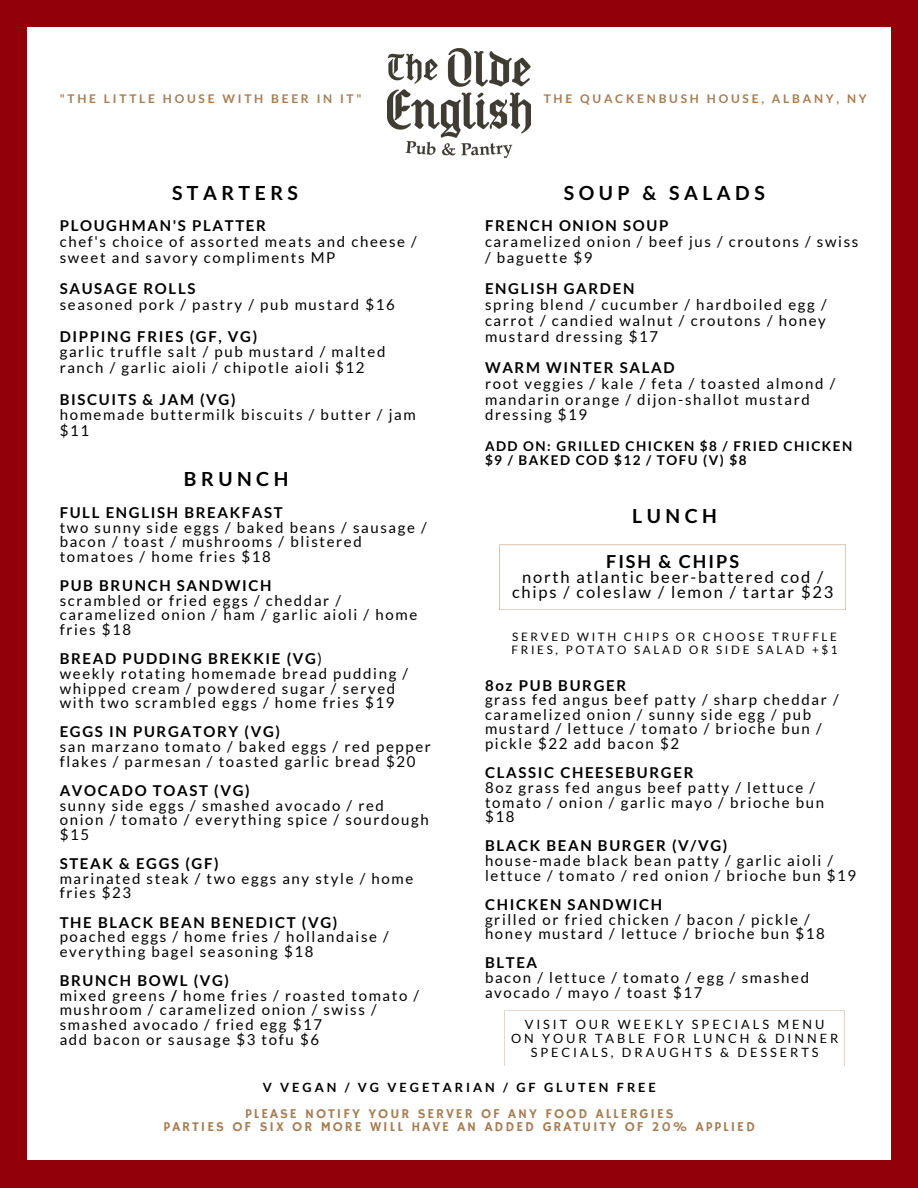
<style>
.page{position:relative;width:918px;height:1188px;background:#920009}
.page>*{position:absolute;margin:0;border:0;box-sizing:border-box;transform-origin:0 0}
.t1{font:700 19.5px "Lato";letter-spacing:.23em;color:#000}
.t2{font:700 18px "Lato";letter-spacing:.11em;color:#000}
.t3{font:16.5px/15.8px "Lato";letter-spacing:.11em;color:#000;text-align:center}
.t4{font:15px/14.7px "Lato";letter-spacing:.11em;color:#000}
.t5{font:700 15px "Lato";letter-spacing:.11em;color:#000}
.t6{font:13.5px "Hammersmith One";letter-spacing:.15em;color:#a67c52}
.t7{font:700 13.5px/14.7px "Lato";letter-spacing:.11em;color:#000}
.t8{font:12.75px/13.8px "Lato";letter-spacing:.23em;color:#000;text-align:center}
.t9{font:700 12.75px "Lato";letter-spacing:.23em;color:#000}
.t10{font:700 12px "Lato";letter-spacing:.23em;color:#a67c52}
.t11{font:11.7px/12.6px "Lato";letter-spacing:.23em;color:#000}
.s1{font-weight:400}
.s2{font-weight:700}
</style>
<div class="page">
<div style="left:27px;top:27px;width:864px;height:1133px;background:#fff"></div>
<img style="left:387px;top:49px;width:143px;height:109px">
<svg style="left:499px;top:545px;width:347px;height:65px"></svg>
<svg style="left:504px;top:1010px;width:341px;height:56px"></svg>
<p class="t10" style="left:60px;top:91px;width:303px">"THE LITTLE HOUSE WITH BEER IN IT"</p>
<p class="t10" style="left:544px;top:91px;width:324px">THE QUACKENBUSH HOUSE, ALBANY, NY</p>
<p class="t1" style="left:172px;top:181px;width:128px">STARTERS</p>
<p class="t1" style="left:564px;top:181px;width:202px">SOUP &amp; SALADS</p>
<p class="t5" style="left:60px;top:217px;width:208px">PLOUGHMAN'S PLATTER</p>
<p class="t4" style="left:60px;top:233px;width:359px;line-height:15.8px">chef's choice of assorted meats and cheese / sweet and savory compliments MP</p>
<p class="t5" style="left:60px;top:280px;width:137px">SAUSAGE ROLLS</p>
<p class="t4" style="left:60px;top:297px;width:337px">seasoned pork / pastry / pub mustard $16</p>
<p class="t5" style="left:60px;top:327px;width:199px">DIPPING FRIES (GF, VG)</p>
<p class="t4" style="left:60px;top:344px;width:327px;line-height:15.8px">garlic truffle salt / pub mustard / malted ranch / garlic aioli / chipotle aioli $12</p>
<p class="t5" style="left:60px;top:390px;width:177px">BISCUITS &amp; JAM (VG)</p>
<p class="t4" style="left:60px;top:407px;width:358px;line-height:15.8px">homemade buttermilk biscuits / butter / jam $11</p>
<p class="t1" style="left:184px;top:467px;width:106px">BRUNCH</p>
<p class="t5" style="left:60px;top:503px;width:225px">FULL ENGLISH BREAKFAST</p>
<p class="t4" style="left:60px;top:519px;width:369px">two sunny side eggs / baked beans / sausage / bacon / toast / mushrooms / blistered tomatoes / home fries $18</p>
<p class="t5" style="left:60px;top:576px;width:213px">PUB BRUNCH SANDWICH</p>
<p class="t4" style="left:60px;top:593px;width:359px">scrambled or fried eggs / cheddar / caramelized onion / ham / garlic aioli / home fries $18</p>
<p class="t5" style="left:60px;top:649px;width:264px">BREAD PUDDING BREKKIE (VG<span class="s1">)</span></p>
<p class="t4" style="left:60px;top:666px;width:350px">weekly rotating homemade bread pudding / whipped cream / powdered sugar / served with two scrambled eggs / home fries $19</p>
<p class="t5" style="left:60px;top:723px;width:222px">EGGS IN PURGATORY (VG)</p>
<p class="t4" style="left:60px;top:739px;width:373px">san marzano tomato / baked eggs / red pepper flakes / parmesan / toasted garlic bread $20</p>
<p class="t5" style="left:60px;top:781px;width:192px">AVOCADO TOAST (VG)</p>
<p class="t4" style="left:60px;top:797px;width:371px">sunny side eggs / smashed avocado / red onion / tomato / everything spice / sourdough $15</p>
<p class="t5" style="left:60px;top:854px;width:161px">STEAK &amp; EGGS (GF)</p>
<p class="t4" style="left:60px;top:870px;width:355px">marinated steak / two eggs any style / home fries $23</p>
<p class="t5" style="left:60px;top:913px;width:279px">THE BLACK BEAN BENEDICT (VG)</p>
<p class="t4" style="left:60px;top:929px;width:331px">poached eggs / home fries / hollandaise / everything bagel seasoning $18</p>
<p class="t5" style="left:60px;top:971px;width:171px">BRUNCH BOWL (VG)</p>
<p class="t4" style="left:60px;top:987px;width:361px">mixed greens <span class="s2">/</span> home fries / roasted tomato / mushroom / caramelized onion / swiss / smashed avocado / fried egg $17</p>
<p class="t4" style="left:60px;top:1031px;width:261px">add bacon or sausage $3 tofu $6</p>
<p class="t5" style="left:485px;top:217px;width:185px">FRENCH ONION SOUP</p>
<p class="t4" style="left:485px;top:233px;width:375px;line-height:15.8px">caramelized onion / beef jus / croutons / swiss / baguette $9</p>
<p class="t5" style="left:485px;top:280px;width:151px">ENGLISH GARDEN</p>
<p class="t4" style="left:485px;top:296px;width:343px;line-height:15.8px;text-align:justify">spring blend / cucumber / hardboiled egg / carrot / candied walnut / croutons / honey mustard dressing $17</p>
<p class="t5" style="left:485px;top:358px;width:191px">WARM WINTER SALAD</p>
<p class="t4" style="left:485px;top:375px;width:352px;line-height:15.8px">root veggies / kale / feta / toasted almond / mandarin orange / dijon-shallot mustard dressing $19</p>
<p class="t7" style="left:485px;top:438px;width:369px">ADD ON: GRILLED CHICKEN $8 / FRIED CHICKEN $9 / BAKED COD $12 / TOFU (V) $8</p>
<p class="t1" style="left:632px;top:504px;width:86px">LUNCH</p>
<p class="t2" style="left:606px;top:550px;width:134px">FISH &amp; CHIPS</p>
<p class="t3" style="left:512px;top:568px;width:323px">north atlantic beer-battered cod / chips / coleslaw / lemon / tartar $23</p>
<p class="t11" style="left:512px;top:631px;width:328px">SERVED WITH CHIPS OR CHOOSE TRUFFLE<br>FRIES, POTATO SALAD OR SIDE SALAD +$1</p>
<p class="t5" style="left:485px;top:676px;width:143px">8oz PUB BURGER</p>
<p class="t4" style="left:485px;top:692px;width:355px">grass fed angus beef patty / sharp cheddar / caramelized onion / sunny side egg / pub mustard / lettuce / tomato / brioche bun / pickle $22 add bacon $2</p>
<p class="t5" style="left:485px;top:763px;width:210px">CLASSIC CHEESEBURGER</p>
<p class="t4" style="left:485px;top:780px;width:341px">8oz grass fed angus beef patty / lettuce / tomato / onion / garlic mayo / brioche bun $18</p>
<p class="t5" style="left:485px;top:837px;width:244px">BLACK BEAN BURGER (V/VG)</p>
<p class="t4" style="left:485px;top:853px;width:373px">house-made black bean patty / garlic aioli / lettuce / tomato / red onion / brioche bun $19</p>
<p class="t5" style="left:485px;top:895px;width:179px">CHICKEN SANDWICH</p>
<p class="t4" style="left:485px;top:911px;width:341px">grilled or fried chicken / bacon / pickle / honey mustard / lettuce / brioche bun $18</p>
<p class="t5" style="left:485px;top:954px;width:54px">BLTEA</p>
<p class="t4" style="left:485px;top:970px;width:326px">bacon / lettuce / tomato / egg / smashed avocado / mayo / toast $17</p>
<p class="t8" style="left:511px;top:1018px;width:329px">VISIT OUR WEEKLY SPECIALS MENU<br>ON YOUR TABLE FOR LUNCH &amp; DINNER<br>SPECIALS, DRAUGHTS &amp; DESSERTS</p>
<p class="t9" style="left:263px;top:1079px;width:395px">V VEGAN / VG VEGETARIAN / GF GLUTEN FREE</p>
<p class="t6" style="left:245px;top:1106px;width:430px">PLEASE NOTIFY YOUR SERVER OF ANY FOOD ALLERGIES</p>
<p class="t6" style="left:164px;top:1119px;width:593px">PARTIES OF SIX OR MORE WILL HAVE AN ADDED GRATUITY OF 20% APPLIED</p>
</div>
